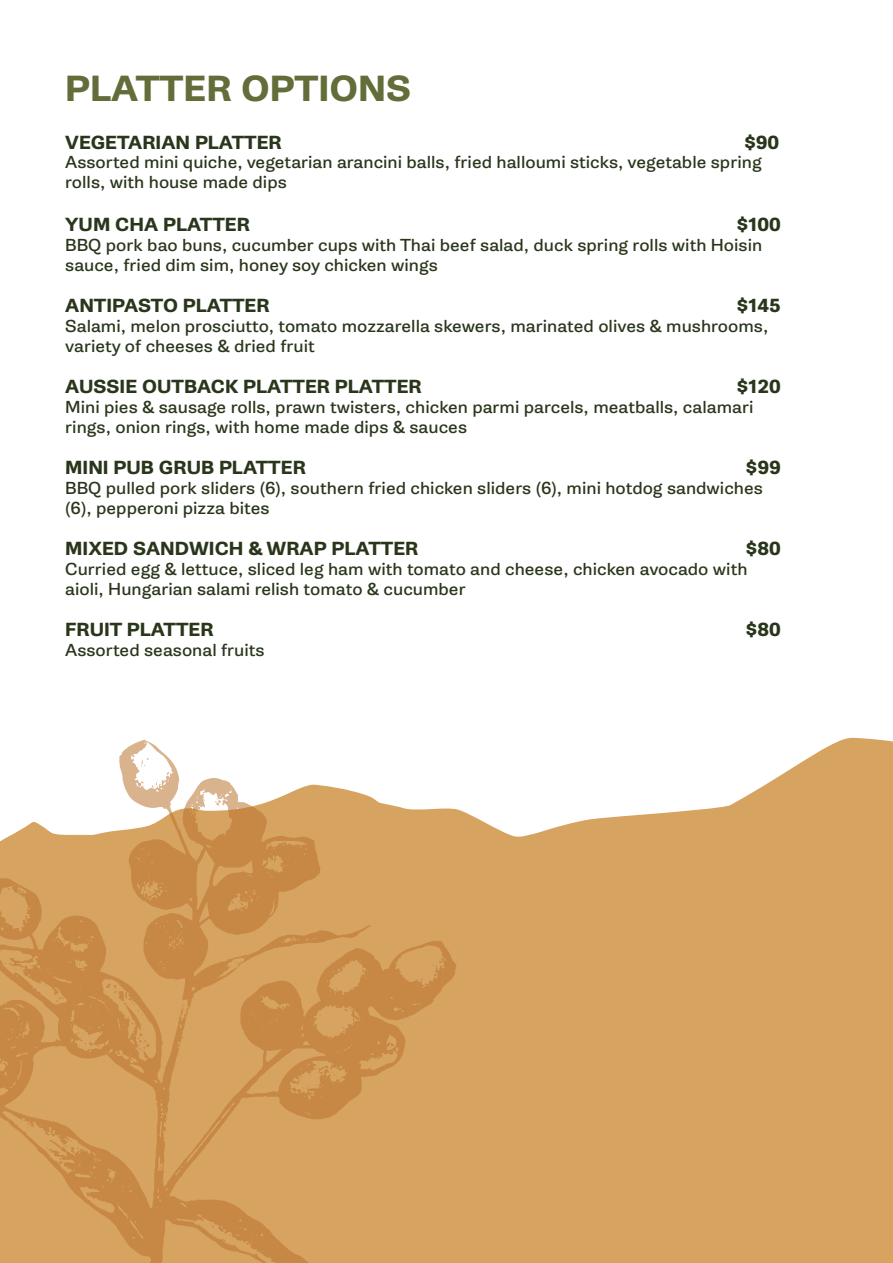
<style>
.page{position:relative;width:893px;height:1263px;background:#fff}
.page>*{position:absolute;margin:0;border:0;box-sizing:border-box;transform-origin:0 0}
.t1{font:700 34.5px "Gira Sans";color:#626d3a}
.t2{font:700 18px "Gira Sans";color:#2a361c}
.t3{font:16.5px/19.8px "Gira Sans";color:#2a361c}
</style>
<div class="page">
<svg style="left:144px;top:737px;width:749px;height:526px;fill:#d7a361"></svg>
<svg style="left:0;top:740px;width:456px;height:523px;fill:#d7a361"></svg>
<svg style="left:183px;top:1004px;width:2px;height:6px"></svg>
<svg style="left:106px;top:984px;width:44px;height:67px"></svg>
<svg style="left:433px;top:960px;width:11px;height:6px"></svg>
<svg style="left:215px;top:798px;width:6px;height:9px"></svg>
<svg style="left:46px;top:1147px;width:5px;height:4px"></svg>
<svg style="left:24px;top:1120px;width:6px;height:8px"></svg>
<svg style="left:57px;top:1140px;width:22px;height:20px"></svg>
<svg style="left:38px;top:1129px;width:4px;height:6px"></svg>
<svg style="left:141px;top:758px;width:8px;height:8px"></svg>
<svg style="left:152px;top:780px;width:6px;height:8px"></svg>
<svg style="left:164px;top:772px;width:9px;height:8px"></svg>
<svg style="left:318px;top:1012px;width:3px;height:4px"></svg>
<svg style="left:337px;top:1027px;width:8px;height:7px"></svg>
<svg style="left:15px;top:968px;width:6px;height:3px"></svg>
<svg style="left:56px;top:996px;width:8px;height:7px"></svg>
<svg style="left:301px;top:1062px;width:44px;height:29px"></svg>
<svg style="left:224px;top:1234px;width:7px;height:8px"></svg>
<svg style="left:210px;top:1223px;width:4px;height:5px"></svg>
<svg style="left:331px;top:984px;width:6px;height:5px"></svg>
<svg style="left:76px;top:1028px;width:11px;height:18px"></svg>
<svg style="left:269px;top:859px;width:8px;height:9px"></svg>
<svg style="left:230px;top:899px;width:13px;height:8px"></svg>
<svg style="left:142px;top:890px;width:9px;height:4px"></svg>
<svg style="left:227px;top:961px;width:14px;height:12px"></svg>
<svg style="left:390px;top:1043px;width:4px;height:5px"></svg>
<svg style="left:78px;top:963px;width:6px;height:3px"></svg>
<svg style="left:63px;top:939px;width:3px;height:6px"></svg>
<svg style="left:20px;top:890px;width:4px;height:3px"></svg>
<svg style="left:267px;top:843px;width:4px;height:5px"></svg>
<svg style="left:342px;top:1008px;width:16px;height:11px"></svg>
<h1 class="t1" style="left:65px;top:65px;width:347px">PLATTER OPTIONS</h1>
<p class="t2" style="left:65px;top:130px;width:218px">VEGETARIAN PLATTER</p>
<p class="t2" style="left:744px;top:130px;width:36px">$90</p>
<p class="t3" style="left:65px;top:152px;width:698px">Assorted mini quiche, vegetarian arancini balls, fried halloumi sticks, vegetable spring rolls, with house made dips</p>
<p class="t2" style="left:65px;top:213px;width:186px">YUM CHA PLATTER</p>
<p class="t2" style="left:737px;top:213px;width:46px">$100</p>
<p class="t3" style="left:65px;top:235px;width:698px">BBQ pork bao buns, cucumber cups with Thai beef salad, duck spring rolls with Hoisin sauce, fried dim sim, honey soy chicken wings</p>
<p class="t2" style="left:65px;top:294px;width:206px">ANTIPASTO PLATTER</p>
<p class="t2" style="left:737px;top:294px;width:46px">$145</p>
<p class="t3" style="left:65px;top:316px;width:705px">Salami, melon prosciutto, tomato mozzarella skewers, marinated olives &amp; mushrooms, variety of cheeses &amp; dried fruit</p>
<p class="t2" style="left:65px;top:375px;width:358px">AUSSIE OUTBACK PLATTER PLATTER</p>
<p class="t2" style="left:737px;top:375px;width:46px">$120</p>
<p class="t3" style="left:65px;top:397px;width:690px">Mini pies &amp; sausage rolls, prawn twisters, chicken parmi parcels, meatballs, calamari rings, onion rings, with home made dips &amp; sauces</p>
<p class="t2" style="left:65px;top:456px;width:242px">MINI PUB GRUB PLATTER</p>
<p class="t2" style="left:746px;top:456px;width:36px">$99</p>
<p class="t3" style="left:65px;top:478px;width:699px">BBQ pulled pork sliders (6), southern fried chicken sliders (6), mini hotdog sandwiches (6), pepperoni pizza bites</p>
<p class="t2" style="left:65px;top:537px;width:355px">MIXED SANDWICH &amp; WRAP PLATTER</p>
<p class="t2" style="left:746px;top:537px;width:36px">$80</p>
<p class="t3" style="left:65px;top:559px;width:684px">Curried egg &amp; lettuce, sliced leg ham with tomato and cheese, chicken avocado with aioli, Hungarian salami relish tomato &amp; cucumber</p>
<p class="t2" style="left:65px;top:618px;width:150px">FRUIT PLATTER</p>
<p class="t2" style="left:746px;top:618px;width:36px">$80</p>
<p class="t3" style="left:65px;top:640px;width:201px">Assorted seasonal fruits</p>
</div>
